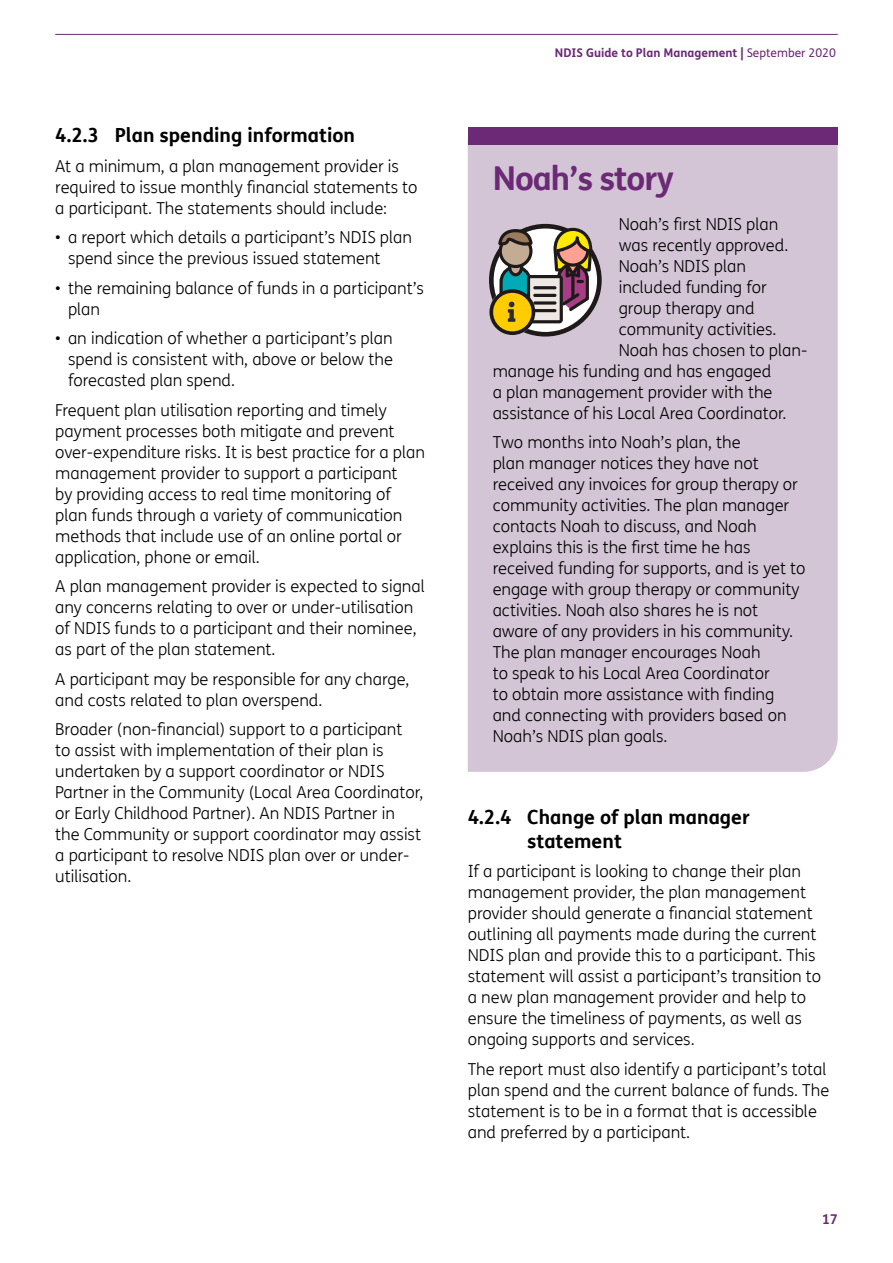
<style>
.page{position:relative;width:893px;height:1263px;background:#fff}
.page>*{position:absolute;margin:0;border:0;box-sizing:border-box;transform-origin:0 0}
.Story_Heading{font:700 33px "FS Me Pro";letter-spacing:-.03em;color:#6b2976}
.Subheading_B{font:700 19.5px/23.4px "FS Me Pro";color:#000}
.Body{font:300 16.5px/21px "FS Me Pro";color:#000}
.Bullets{font:300 16.5px/21px "FS Me Pro";color:#000}
.t1{font:700 13.5px "FS Me";color:#6b2976}
.t2{font:700 12px "FS Me";color:#6b2976}
.s1{font-weight:400}
</style>
<div class="page">
<hr style="left:55px;top:34px;width:783px;height:1px;background:#6b2976">
<div style="left:468px;top:145px;width:370px;height:627px;background:#d3c5d6"></div>
<div style="left:468px;top:128px;width:370px;height:17px;background:#6b2976"></div>
<svg style="left:489px;top:224px;width:113px;height:113px"></svg>
<h4 class="Subheading_B" style="left:55px;top:123px;width:301px">4.2.3 Plan spending information</h4>
<p class="Body" style="left:55px;top:155px;width:364px">At a minimum, a plan management provider is required to issue monthly financial statements to a participant. The statements should include:</p>
<p class="Bullets" style="left:68px;top:226px;width:346px;text-indent:-13px">• a report which details a participant’s NDIS plan spend since the previous issued statement</p>
<p class="Bullets" style="left:68px;top:277px;width:357px;text-indent:-13px">• the remaining balance of funds in a participant’s plan</p>
<p class="Bullets" style="left:68px;top:327px;width:326px;text-align:justify;text-indent:-13px">• an indication of whether a participant’s plan spend is consistent with, above or below the forecasted plan spend.</p>
<p class="Body" style="left:55px;top:399px;width:371px">Frequent plan utilisation reporting and timely payment processes both mitigate and prevent over-expenditure risks. It is best practice for a plan management provider to support a participant<br>by providing access to real time monitoring of plan funds through a variety of communication methods that include use of an online portal or application, phone or email.</p>
<p class="Body" style="left:55px;top:575px;width:371px">A plan management provider is expected to signal any concerns relating to over or under-utilisation of NDIS funds to a participant and their nominee, as part of the plan statement.</p>
<p class="Body" style="left:55px;top:668px;width:356px">A participant may be responsible for any charge, and costs related to plan overspend.</p>
<p class="Body" style="left:55px;top:718px;width:370px">Broader (non-financial) support to a participant<br>to assist with implementation of their plan is undertaken by a support coordinator or NDIS Partner in the Community (Local Area Coordinator, or Early Childhood Partner). An NDIS Partner in the Community or support coordinator may assist a participant to resolve NDIS plan over or under&shy;utilisation.</p>
<p class="t2" style="left:555px;top:45px;width:283px">NDIS Guide to Plan Management | <span class="s1">September 2020</span></p>
<h3 class="Story_Heading" style="left:493px;top:153px;width:183px">Noah’s story</h3>
<p class="Body" style="left:619px;top:213px;width:161px">Noah’s first NDIS plan</p>
<p class="Body" style="left:619px;top:234px;width:171px">was recently approved.</p>
<p class="Body" style="left:619px;top:255px;width:129px">Noah’s NDIS plan</p>
<p class="Body" style="left:619px;top:276px;width:150px">included funding for</p>
<p class="Body" style="left:619px;top:297px;width:137px">group therapy and</p>
<p class="Body" style="left:619px;top:318px;width:159px">community activities.</p>
<p class="Body" style="left:619px;top:339px;width:190px">Noah has chosen to plan-</p>
<p class="Body" style="left:493px;top:360px;width:280px">manage his funding and has engaged</p>
<p class="Body" style="left:493px;top:381px;width:281px">a plan management provider with the</p>
<p class="Body" style="left:493px;top:402px;width:295px">assistance of his Local Area Coordinator.</p>
<p class="Body" style="left:493px;top:431px;width:314px">Two months into Noah’s plan, the<br>plan manager notices they have not received any invoices for group therapy or community activities. The plan manager contacts Noah to discuss, and Noah explains this is the first time he has received funding for supports, and is yet to engage with group therapy or community activities. Noah also shares he is not aware of any providers in his community.<br>The plan manager encourages Noah<br>to speak to his Local Area Coordinator<br>to obtain more assistance with finding and connecting with providers based on Noah’s NDIS plan goals.</p>
<h4 class="Subheading_B" style="left:527px;top:804px;width:224px;text-indent:-60px">4.2.4 Change of plan manager statement</h4>
<p class="Body" style="left:468px;top:860px;width:355px">If a participant is looking to change their plan management provider, the plan management provider should generate a financial statement outlining all payments made during the current NDIS plan and provide this to a participant. This statement will assist a participant’s transition to a new plan management provider and help to ensure the timeliness of payments, as well as ongoing supports and services.</p>
<p class="Body" style="left:468px;top:1058px;width:363px">The report must also identify a participant’s total plan spend and the current balance of funds. The statement is to be in a format that is accessible and preferred by a participant.</p>
<p class="t1" style="left:822px;top:1210px;width:17px">17</p>
</div>
